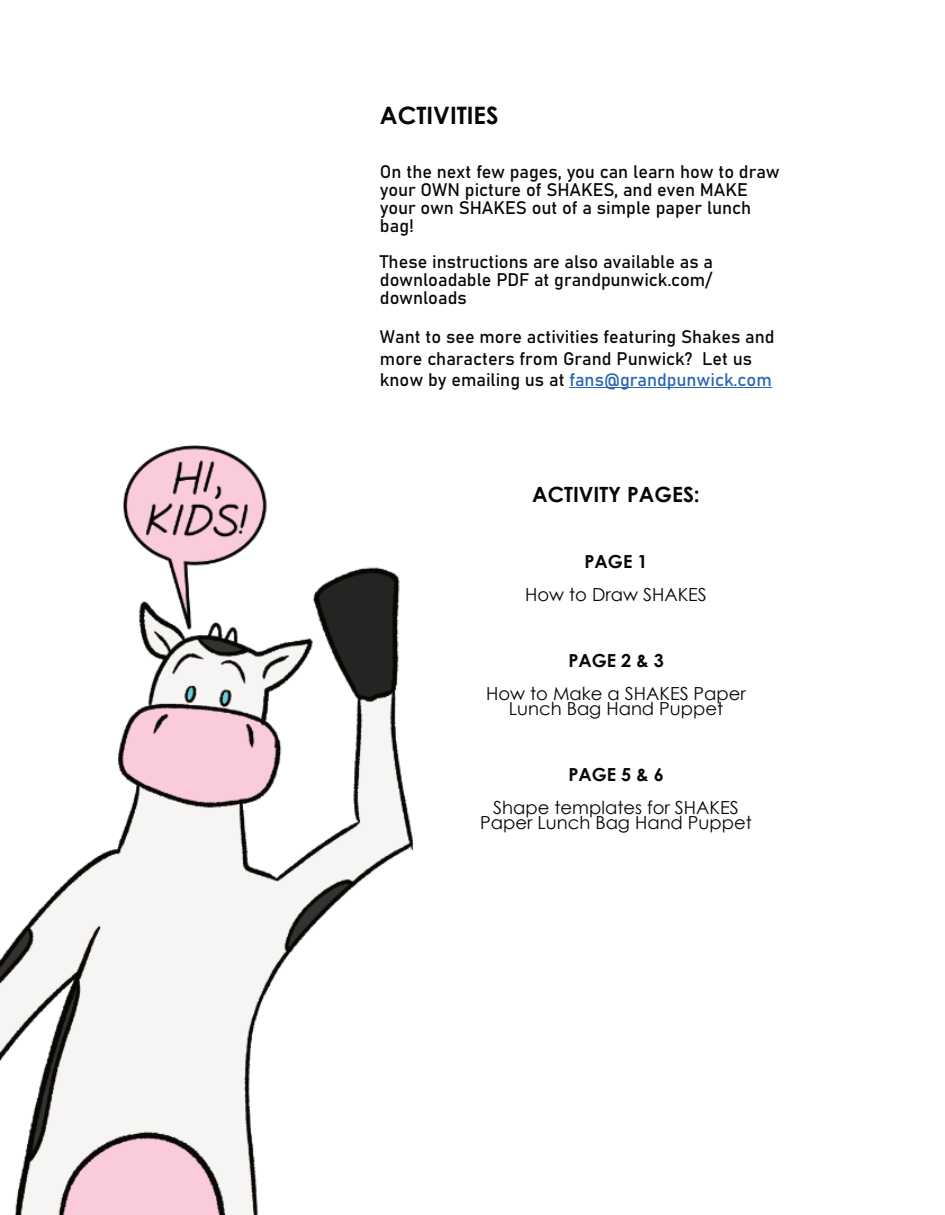
<style>
.page{position:relative;width:945px;height:1215px;background:#fff}
.page>*{position:absolute;margin:0;border:0;box-sizing:border-box;transform-origin:0 0}
.t1{font:700 24px "Century Gothic";color:#080704}
.t2{font:700 21px "Century Gothic";color:#080704}
.t3{font:18px/18px "Bahnschrift";color:#080704}
.t4{font:18px/15px "Century Gothic";color:#080704;text-align:center}
.t5{font:700 18px "Century Gothic";color:#080704}
.s1{color:#2965b1}
</style>
<div class="page">
<img style="left:0;top:446px;width:413px;height:769px">
<hr style="left:569px;top:387px;width:203px;height:1px;background:#2965b1">
<h1 class="t1" style="left:380px;top:106px;width:120px">ACTIVITIES</h1>
<p class="t3" style="left:380px;top:164px;width:401px">On the next few pages, you can learn how to draw your OWN picture of SHAKES, and even MAKE your own SHAKES out of a simple paper lunch bag!</p>
<p class="t3" style="left:380px;top:254px;width:335px;text-align:justify">These instructions are also available as a downloadable PDF at grandpunwick.com/ downloads</p>
<p class="t3" style="left:380px;top:327px;width:396px;line-height:21.3px">Want to see more activities featuring Shakes and more characters from Grand Punwick? Let us know by emailing us at <span class="s1">fans@grandpunwick.com</span></p>
<p class="t2" style="left:532px;top:486px;width:169px">ACTIVITY PAGES:</p>
<p class="t5" style="left:585px;top:554px;width:64px">PAGE 1</p>
<p class="t4" style="left:525px;top:588px;width:183px">How to Draw SHAKES</p>
<p class="t5" style="left:568px;top:653px;width:97px">PAGE 2 &amp; 3</p>
<p class="t4" style="left:486px;top:687px;width:261px">How to Make a SHAKES Paper<br>Lunch Bag Hand Puppet</p>
<p class="t5" style="left:568px;top:767px;width:97px">PAGE 5 &amp; 6</p>
<p class="t4" style="left:480px;top:801px;width:273px">Shape templates for SHAKES<br>Paper Lunch Bag Hand Puppet</p>
</div>
